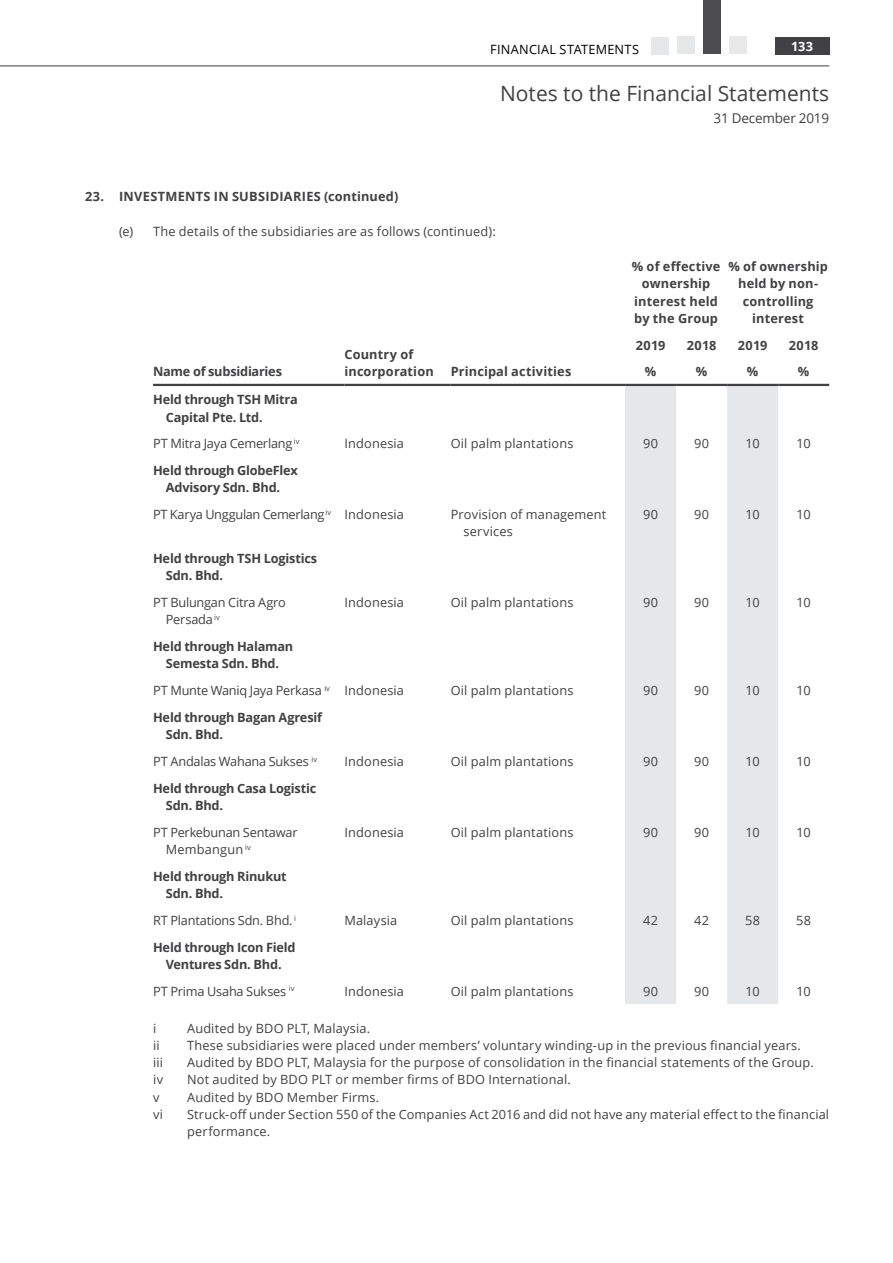
<style>
.page{position:relative;width:893px;height:1263px;background:#fff}
.page>*{position:absolute;margin:0;border:0;box-sizing:border-box;transform-origin:0 0}
.t1{font:21px "Open Sans";color:#414042}
.t2{font:13.5px "Open Sans";letter-spacing:-.015em;color:#414042}
.t3{font:12.75px/17.2px "Open Sans";letter-spacing:.01em;color:#414042}
.t4{font:700 12.75px/17.2px "Open Sans";letter-spacing:-.01em;color:#414042}
.t5{font:12.75px/17.2px "Open Sans";letter-spacing:-.015em;color:#414042}
.t6{font:700 12.75px/17.2px "Open Sans";letter-spacing:.01em;color:#414042}
.t7{font:12.75px "Open Sans";letter-spacing:-.02em;color:#414042}
.t8{font:700 12.75px/17.2px "Open Sans";letter-spacing:.015em;color:#414042;text-align:center}
.t9{font:700 12.75px "Open Sans";letter-spacing:.02em;color:#414042}
.t10{font:12.75px "Open Sans";letter-spacing:.02em;color:#000}
.t11{font:700 12.75px "Open Sans";color:#fff}
</style>
<div class="page">
<hr style="left:0;top:66px;width:829px;height:1px;background:#414042">
<div style="left:729px;top:36px;width:18px;height:18px;background:#e9e9ea"></div>
<div style="left:703px;top:0;width:18px;height:54px;background:#4d4d4f"></div>
<div style="left:677px;top:36px;width:18px;height:18px;background:#e6e7e8"></div>
<div style="left:651px;top:37px;width:18px;height:17px;background:#e6e7e8"></div>
<div style="left:775px;top:37px;width:54px;height:18px;background:#414042"></div>
<svg style="left:625px;top:386px;width:153px;height:618px;fill:#e6e7e8"></svg>
<hr style="left:153px;top:384px;width:191px;height:2px;background:#414042">
<hr style="left:344px;top:384px;width:107px;height:2px;background:#414042">
<hr style="left:451px;top:384px;width:174px;height:2px;background:#414042">
<hr style="left:625px;top:384px;width:51px;height:2px;background:#414042">
<hr style="left:676px;top:384px;width:51px;height:2px;background:#414042">
<hr style="left:727px;top:384px;width:51px;height:2px;background:#414042">
<hr style="left:778px;top:384px;width:51px;height:2px;background:#414042">
<p class="t10" style="left:490px;top:41px;width:150px">FINANCIAL STATEMENTS</p>
<p class="t11" style="left:791px;top:37px;width:24px">133</p>
<h1 class="t1" style="left:500px;top:79px;width:331px">Notes to the Financial Statements</h1>
<p class="t2" style="left:714px;top:109px;width:117px">31 December 2019</p>
<p class="t9" style="left:85px;top:187px;width:315px">23. INVESTMENTS IN SUBSIDIARIES (continued)</p>
<p class="t3" style="left:119px;top:222px;width:378px">(e) The details of the subsidiaries are as follows (continued):</p>
<p class="t4" style="left:153px;top:363px;width:130px">Name of subsidiaries</p>
<p class="t6" style="left:344px;top:346px;width:91px">Country of incorporation</p>
<p class="t6" style="left:451px;top:363px;width:122px">Principal activities</p>
<p class="t8" style="left:632px;top:258px;width:90px">% of effective ownership interest held by the Group</p>
<p class="t6" style="left:728px;top:258px;width:101px;text-align:center">% of ownership held by non&shy;controlling interest</p>
<p class="t4" style="left:636px;top:336px;width:31px">2019</p>
<p class="t4" style="left:687px;top:336px;width:31px">2018</p>
<p class="t4" style="left:738px;top:336px;width:31px">2019</p>
<p class="t4" style="left:789px;top:336px;width:31px">2018</p>
<p class="t4" style="left:645px;top:363px;width:13px">%</p>
<p class="t4" style="left:696px;top:363px;width:13px">%</p>
<p class="t4" style="left:747px;top:363px;width:13px">%</p>
<p class="t4" style="left:798px;top:363px;width:13px">%</p>
<p class="t4" style="left:166px;top:391px;width:133px;text-indent:-13px">Held through TSH Mitra<br>Capital Pte. Ltd.</p>
<p class="t5" style="left:153px;top:435px;width:148px">PT Mitra Jaya Cemerlang <sup>iv</sup></p>
<p class="t3" style="left:344px;top:435px;width:61px">Indonesia</p>
<p class="t3" style="left:451px;top:435px;width:124px">Oil palm plantations</p>
<p class="t3" style="left:643px;top:435px;width:17px">90</p>
<p class="t3" style="left:694px;top:435px;width:17px">90</p>
<p class="t3" style="left:746px;top:435px;width:16px">10</p>
<p class="t3" style="left:797px;top:435px;width:16px">10</p>
<p class="t4" style="left:153px;top:461px;width:146px;text-align:center">Held through GlobeFlex<br>Advisory Sdn. Bhd.</p>
<p class="t7" style="left:153px;top:506px;width:252px">PT Karya Unggulan Cemerlang <sup>iv</sup> Indonesia</p>
<p class="t3" style="left:463px;top:505px;width:144px;text-indent:-13px">Provision of management services</p>
<p class="t3" style="left:643px;top:505px;width:17px">90</p>
<p class="t3" style="left:694px;top:505px;width:17px">90</p>
<p class="t3" style="left:746px;top:505px;width:16px">10</p>
<p class="t3" style="left:797px;top:505px;width:16px">10</p>
<p class="t4" style="left:166px;top:550px;width:153px;text-indent:-13px">Held through TSH Logistics<br>Sdn. Bhd.</p>
<p class="t5" style="left:166px;top:594px;width:122px;text-indent:-13px">PT Bulungan Citra Agro<br>Persada <sup>iv</sup></p>
<p class="t3" style="left:344px;top:594px;width:61px">Indonesia</p>
<p class="t3" style="left:451px;top:594px;width:124px">Oil palm plantations</p>
<p class="t3" style="left:643px;top:594px;width:17px">90</p>
<p class="t3" style="left:694px;top:594px;width:17px">90</p>
<p class="t3" style="left:746px;top:594px;width:16px">10</p>
<p class="t3" style="left:797px;top:594px;width:16px">10</p>
<p class="t4" style="left:153px;top:638px;width:142px;text-align:center">Held through Halaman<br>Semesta Sdn. Bhd.</p>
<p class="t5" style="left:153px;top:682px;width:252px">PT Munte Waniq Jaya Perkasa <sup>iv</sup> Indonesia</p>
<p class="t3" style="left:451px;top:682px;width:124px">Oil palm plantations</p>
<p class="t3" style="left:643px;top:682px;width:17px">90</p>
<p class="t3" style="left:694px;top:682px;width:17px">90</p>
<p class="t3" style="left:746px;top:682px;width:16px">10</p>
<p class="t3" style="left:797px;top:682px;width:16px">10</p>
<p class="t4" style="left:166px;top:708px;width:158px;text-indent:-13px">Held through Bagan Agresif<br>Sdn. Bhd.</p>
<p class="t7" style="left:153px;top:753px;width:166px">PT Andalas Wahana Sukses <sup>iv</sup></p>
<p class="t3" style="left:344px;top:752px;width:61px">Indonesia</p>
<p class="t3" style="left:451px;top:752px;width:124px">Oil palm plantations</p>
<p class="t3" style="left:643px;top:752px;width:17px">90</p>
<p class="t3" style="left:694px;top:752px;width:17px">90</p>
<p class="t3" style="left:746px;top:752px;width:16px">10</p>
<p class="t3" style="left:797px;top:752px;width:16px">10</p>
<p class="t4" style="left:166px;top:779px;width:152px;text-indent:-13px">Held through Casa Logistic<br>Sdn. Bhd.</p>
<p class="t5" style="left:166px;top:823px;width:133px;text-indent:-13px">PT Perkebunan Sentawar<br>Membangun <sup>iv</sup></p>
<p class="t3" style="left:344px;top:823px;width:61px">Indonesia</p>
<p class="t3" style="left:451px;top:823px;width:124px">Oil palm plantations</p>
<p class="t3" style="left:643px;top:823px;width:17px">90</p>
<p class="t3" style="left:694px;top:823px;width:17px">90</p>
<p class="t3" style="left:746px;top:823px;width:16px">10</p>
<p class="t3" style="left:797px;top:823px;width:16px">10</p>
<p class="t4" style="left:166px;top:867px;width:122px;text-indent:-13px">Held through Rinukut<br>Sdn. Bhd.</p>
<p class="t5" style="left:153px;top:911px;width:144px">RT Plantations Sdn. Bhd. <sup>i</sup></p>
<p class="t3" style="left:344px;top:911px;width:54px">Malaysia</p>
<p class="t3" style="left:451px;top:911px;width:124px">Oil palm plantations</p>
<p class="t3" style="left:643px;top:911px;width:16px">42</p>
<p class="t3" style="left:694px;top:911px;width:16px">42</p>
<p class="t3" style="left:745px;top:911px;width:16px">58</p>
<p class="t3" style="left:796px;top:911px;width:16px">58</p>
<p class="t4" style="left:153px;top:938px;width:144px;text-align:center">Held through Icon Field<br>Ventures Sdn. Bhd.</p>
<p class="t7" style="left:153px;top:982px;width:143px">PT Prima Usaha Sukses <sup>iv</sup></p>
<p class="t3" style="left:344px;top:982px;width:61px">Indonesia</p>
<p class="t3" style="left:451px;top:982px;width:124px">Oil palm plantations</p>
<p class="t3" style="left:643px;top:982px;width:17px">90</p>
<p class="t3" style="left:694px;top:982px;width:17px">90</p>
<p class="t3" style="left:746px;top:982px;width:16px">10</p>
<p class="t3" style="left:797px;top:982px;width:16px">10</p>
<p class="t3" style="left:153px;top:1019px;width:5px">i</p>
<p class="t3" style="left:187px;top:1019px;width:184px">Audited by BDO PLT, Malaysia.</p>
<p class="t3" style="left:153px;top:1036px;width:8px">ii</p>
<p class="t3" style="left:187px;top:1036px;width:615px">These subsidiaries were placed under members’ voluntary winding-up in the previous financial years.</p>
<p class="t3" style="left:153px;top:1053px;width:11px">iii</p>
<p class="t3" style="left:187px;top:1053px;width:628px">Audited by BDO PLT, Malaysia for the purpose of consolidation in the financial statements of the Group.</p>
<p class="t3" style="left:153px;top:1071px;width:11px">iv</p>
<p class="t3" style="left:187px;top:1071px;width:385px">Not audited by BDO PLT or member firms of BDO International.</p>
<p class="t3" style="left:153px;top:1088px;width:8px">v</p>
<p class="t3" style="left:187px;top:1088px;width:194px">Audited by BDO Member Firms.</p>
<p class="t3" style="left:153px;top:1105px;width:11px">vi</p>
<p class="t3" style="left:187px;top:1105px;width:644px">Struck-off under Section 550 of the Companies Act 2016 and did not have any material effect to the financial performance.</p>
</div>
